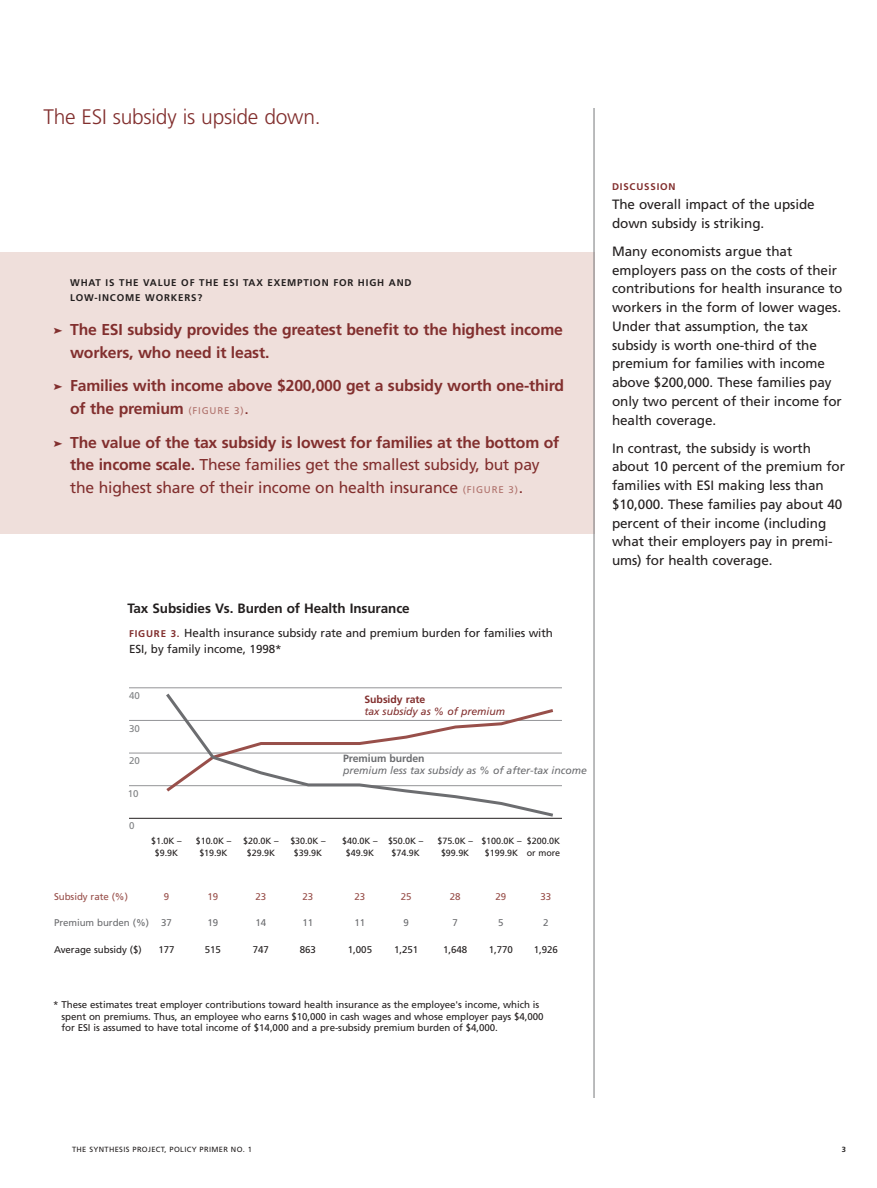
<style>
.page{position:relative;width:877px;height:1188px;background:#fff}
.page>*{position:absolute;margin:0;border:0;box-sizing:border-box;transform-origin:0 0}
.t1{font:300 21px "Frutiger";letter-spacing:-.01em;color:#822f2e}
.t2{font:15.75px/22.5px "Frutiger";letter-spacing:-.01em;color:#822f2e}
.t3{font:700 15.75px/22.5px "Frutiger";letter-spacing:-.01em;color:#822f2e}
.t4{font:13.5px/18.8px "Frutiger";letter-spacing:-.005em;color:#231f1f}
.t5{font:700 13.5px "Frutiger";letter-spacing:-.005em;color:#231f1f}
.t6{font:11.7px/15.9px "Frutiger";letter-spacing:-.005em;color:#231f1f}
.t7{font:italic 10.5px "Frutiger";letter-spacing:-.005em;color:#6c6d70}
.t8{font:italic 10.5px "Frutiger";letter-spacing:-.005em;color:#822f2e}
.t9{font:700 10.5px "Frutiger";letter-spacing:-.005em;color:#6c6d70}
.t10{font:700 10.5px "Frutiger";letter-spacing:-.005em;color:#822f2e}
.t11{font:9.75px/11.2px "Frutiger";letter-spacing:-.005em;color:#231f1f}
.t12{font:700 9.75px/15px "Frutiger";letter-spacing:.085em;color:#231f1f}
.t13{font:9.75px "Frutiger";letter-spacing:-.005em;color:#984f4a}
.t14{font:9.75px "Frutiger";letter-spacing:-.005em;color:#6c6d70}
.t15{font:700 9.75px "Frutiger";letter-spacing:.085em;color:#822f2e}
.t16{font:9.75px "Frutiger";color:#808284}
.t17{font:9px "Frutiger";letter-spacing:-.005em;color:#231f1f}
.t18{font:7.5px "Frutiger";letter-spacing:.045em;color:#231f1f}
.t19{font:700 7.5px "Frutiger";color:#231f1f}
.s1{font-family:"Geometric Arrows";font-weight:400;font-size:10.5px}
.s2{font-weight:400;font-size:9.75px;color:#b0726c}
.s3{font-weight:400}
.s4{font-family:"Geometric Arrows";font-size:10.5px}
.s5{font-weight:700}
.s6{font-size:9.75px;color:#b0726c}
.s7{font-weight:700;font-size:9.75px;color:#822f2e}
</style>
<div class="page">
<div style="left:0;top:252px;width:594px;height:282px;background:#efdfdb"></div>
<hr style="left:129px;top:688px;width:433px;height:1px;background:#939497">
<hr style="left:129px;top:720px;width:433px;height:1px;background:#939497">
<hr style="left:129px;top:753px;width:433px;height:1px;background:#939497">
<hr style="left:129px;top:785px;width:433px;height:1px;background:#939497">
<hr style="left:129px;top:818px;width:433px;height:1px;background:#231f1f">
<svg style="left:163px;top:693px;width:393px;height:126px"></svg>
<hr style="left:594px;top:108px;width:1px;height:990px;background:#77787a">
<h1 class="t1" style="left:44px;top:108px;width:279px">The ESI subsidy is upside down.</h1>
<p class="t12" style="left:70px;top:276px;width:343px">WHAT IS THE VALUE OF THE ESI TAX EXEMPTION FOR HIGH AND<br>LOW-INCOME WORKERS?</p>
<p class="t3" style="left:70px;top:320px;width:494px;text-indent:-16px"><span class="s1">E</span> The ESI subsidy provides the greatest benefit to the highest income workers, who need it least.</p>
<p class="t3" style="left:70px;top:376px;width:495px;text-indent:-16px"><span class="s1">E</span> Families with income above $200,000 get a subsidy worth one-third of the premium <span class="s2">(FIGURE 3)</span><span class="s3">.</span></p>
<p class="t2" style="left:70px;top:432px;width:491px;text-indent:-16px"><span class="s4">E</span> <span class="s5">The value of the tax subsidy is lowest for families at the bottom of the income scale.</span> These families get the smallest subsidy, but pay the highest share of their income on health insurance <span class="s6">(FIGURE 3)</span>.</p>
<p class="t5" style="left:128px;top:603px;width:284px">Tax Subsidies Vs. Burden of Health Insurance</p>
<p class="t6" style="left:129px;top:626px;width:426px"><span class="s7">FIGURE 3.</span> Health insurance subsidy rate and premium burden for families with<br>ESI, by family income, 1998*</p>
<p class="t16" style="left:129px;top:692px;width:12px">40</p>
<p class="t16" style="left:129px;top:724px;width:12px">30</p>
<p class="t16" style="left:129px;top:757px;width:12px">20</p>
<p class="t16" style="left:128px;top:789px;width:12px">10</p>
<p class="t16" style="left:129px;top:822px;width:7px">0</p>
<p class="t10" style="left:364px;top:695px;width:62px">Subsidy rate</p>
<p class="t8" style="left:364px;top:707px;width:142px">tax subsidy as % of premium</p>
<p class="t9" style="left:343px;top:754px;width:83px">Premium burden</p>
<p class="t7" style="left:343px;top:766px;width:245px">premium less tax subsidy as % of after-tax income</p>
<p class="t17" style="left:151px;top:838px;width:32px">$1.0K –</p>
<p class="t17" style="left:196px;top:838px;width:37px">$10.0K –</p>
<p class="t17" style="left:243px;top:838px;width:37px">$20.0K –</p>
<p class="t17" style="left:290px;top:838px;width:37px">$30.0K –</p>
<p class="t17" style="left:342px;top:838px;width:83px">$40.0K – $50.0K –</p>
<p class="t17" style="left:437px;top:838px;width:124px">$75.0K – $100.0K – $200.0K</p>
<p class="t17" style="left:155px;top:849px;width:25px">$9.9K</p>
<p class="t17" style="left:199px;top:849px;width:30px">$19.9K</p>
<p class="t17" style="left:247px;top:849px;width:30px">$29.9K</p>
<p class="t17" style="left:294px;top:849px;width:30px">$39.9K</p>
<p class="t17" style="left:346px;top:849px;width:30px">$49.9K</p>
<p class="t17" style="left:392px;top:849px;width:30px">$74.9K</p>
<p class="t17" style="left:441px;top:849px;width:30px">$99.9K</p>
<p class="t17" style="left:485px;top:849px;width:77px">$199.9K or more</p>
<p class="t13" style="left:54px;top:893px;width:75px">Subsidy rate (%)</p>
<p class="t13" style="left:164px;top:893px;width:7px">9</p>
<p class="t13" style="left:208px;top:893px;width:12px">19</p>
<p class="t13" style="left:256px;top:893px;width:12px">23</p>
<p class="t13" style="left:302px;top:893px;width:12px">23</p>
<p class="t13" style="left:355px;top:893px;width:12px">23</p>
<p class="t13" style="left:401px;top:893px;width:12px">25</p>
<p class="t13" style="left:450px;top:893px;width:12px">28</p>
<p class="t13" style="left:496px;top:893px;width:12px">29</p>
<p class="t13" style="left:541px;top:893px;width:12px">33</p>
<p class="t14" style="left:54px;top:919px;width:119px">Premium burden (%) 37</p>
<p class="t14" style="left:208px;top:919px;width:12px">19</p>
<p class="t14" style="left:256px;top:919px;width:12px">14</p>
<p class="t14" style="left:302px;top:919px;width:12px">11</p>
<p class="t14" style="left:355px;top:919px;width:12px">11</p>
<p class="t14" style="left:403px;top:919px;width:7px">9</p>
<p class="t14" style="left:453px;top:919px;width:7px">7</p>
<p class="t14" style="left:498px;top:919px;width:7px">5</p>
<p class="t14" style="left:543px;top:919px;width:7px">2</p>
<p class="t11" style="left:54px;top:944px;width:89px">Average subsidy ($)</p>
<p class="t11" style="left:158px;top:944px;width:18px">177</p>
<p class="t11" style="left:205px;top:944px;width:18px">515</p>
<p class="t11" style="left:253px;top:944px;width:18px">747</p>
<p class="t11" style="left:300px;top:944px;width:18px">863</p>
<p class="t11" style="left:348px;top:944px;width:26px">1,005</p>
<p class="t11" style="left:394px;top:944px;width:26px">1,251</p>
<p class="t11" style="left:443px;top:944px;width:26px">1,648</p>
<p class="t11" style="left:489px;top:944px;width:26px">1,770</p>
<p class="t11" style="left:534px;top:944px;width:26px">1,926</p>
<p class="t11" style="left:62px;top:1000px;width:484px;text-indent:-8px">* These estimates treat employer contributions toward health insurance as the employee's income, which is spent on premiums. Thus, an employee who earns $10,000 in cash wages and whose employer pays $4,000 for ESI is assumed to have total income of $14,000 and a pre-subsidy premium burden of $4,000.</p>
<p class="t15" style="left:612px;top:183px;width:65px">DISCUSSION</p>
<p class="t4" style="left:612px;top:196px;width:204px">The overall impact of the upside down subsidy is striking.</p>
<p class="t4" style="left:612px;top:243px;width:232px">Many economists argue that employers pass on the costs of their contributions for health insurance to workers in the form of lower wages.<br>Under that assumption, the tax subsidy is worth one-third of the premium for families with income above $200,000. These families pay only two percent of their income for health coverage.</p>
<p class="t4" style="left:612px;top:440px;width:234px">In contrast, the subsidy is worth about 10 percent of the premium for families with ESI making less than $10,000. These families pay about 40 percent of their income (including what their employers pay in premi&shy;ums) for health coverage.</p>
<p class="t18" style="left:72px;top:1146px;width:182px">THE SYNTHESIS PROJECT, POLICY PRIMER NO. 1</p>
<p class="t19" style="left:842px;top:1146px;width:6px">3</p>
</div>
